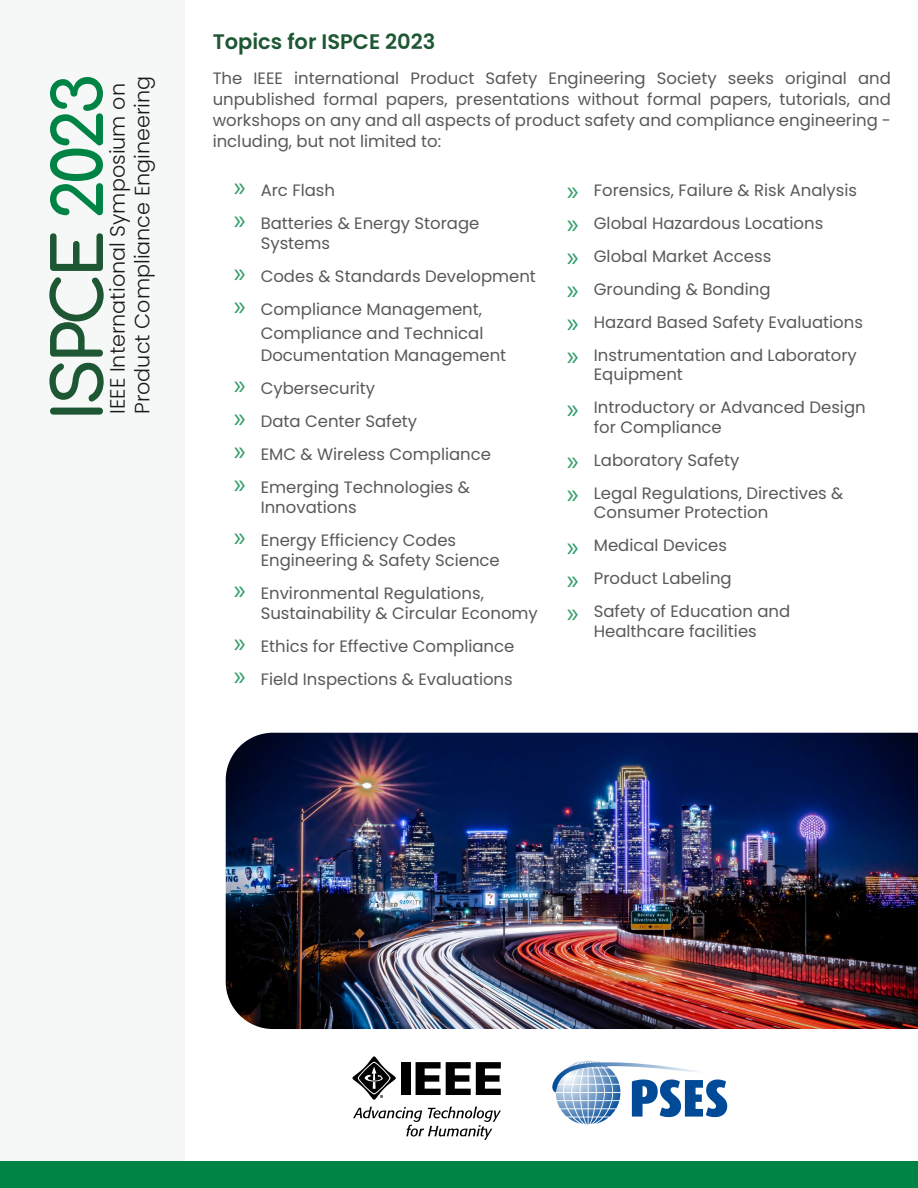
<style>
.page{position:relative;width:918px;height:1188px;background:#fff}
.page>*{position:absolute;margin:0;border:0;box-sizing:border-box;transform-origin:0 0}
.t1{font:700 67.8px "Comfortaa";letter-spacing:-.07em;color:#1e5733}
.t2{font:600 21px "Poppins";color:#1e5733}
.t3{font:300 20.7px/24.9px "Poppins";color:#1a1a1a}
.t4{font:16.5px/33px "Poppins";color:#58595b}
.s1{color:#008445}
.s2{font-family:"Myriad Pro";font-size:28.5px;color:#339d6a}
</style>
<div class="page">
<div style="left:0;top:0;width:185px;height:1188px;background:#f6f8f7"></div>
<img style="left:226px;top:733px;width:692px;height:296px">
<div style="left:0;top:1161px;width:918px;height:27px;background:#008445"></div>
<svg style="left:552px;top:1060px;width:175px;height:57px"></svg>
<svg style="left:353px;top:1106px;width:148px;height:34px"></svg>
<div style="left:402px;top:1062px;width:9px;height:33px;background:#000"></div>
<svg style="left:416px;top:1062px;width:85px;height:33px"></svg>
<svg style="left:352px;top:1056px;width:44px;height:44px"></svg>
<h1 class="t1" style="left:17px;top:421px;width:349px;rotate:-90deg">ISPCE <span class="s1">2023</span></h1>
<p class="t3" style="left:105px;top:414px;width:340px;rotate:-90deg">IEEE International Symposium on<br>Product Compliance Engineering</p>
<p class="t2" style="left:213px;top:30px;width:224px">Topics for ISPCE 2023</p>
<p class="t4" style="left:213px;top:68px;width:680px;line-height:21px;text-align:justify">The IEEE international Product Safety Engineering Society seeks original and unpublished formal papers, presentations without formal papers, tutorials, and workshops on any and all aspects of product safety and compliance engineering - including, but not limited to:</p>
<p class="t4" style="left:234px;top:174px;width:247px"><span class="s2">»</span> Arc Flash<br><span class="s2">»</span> Batteries &amp; Energy Storage</p>
<p class="t4" style="left:234px;top:226px;width:304px;text-indent:27px">Systems<br><span class="s2">»</span> Codes &amp; Standards Development <span class="s2">»</span> Compliance Management,</p>
<p class="t4" style="left:261px;top:322px;width:247px;line-height:21.8px">Compliance and Technical<br>Documentation Management</p>
<p class="t4" style="left:234px;top:372px;width:259px"><span class="s2">»</span> Cybersecurity<br><span class="s2">»</span> Data Center Safety<br><span class="s2">»</span> EMC &amp; Wireless Compliance <span class="s2">»</span> Emerging Technologies &amp;</p>
<p class="t4" style="left:234px;top:490px;width:224px;text-indent:27px">Innovations<br><span class="s2">»</span> Energy Efficiency Codes</p>
<p class="t4" style="left:234px;top:544px;width:268px;text-indent:27px">Engineering &amp; Safety Science <span class="s2">»</span> Environmental Regulations,</p>
<p class="t4" style="left:234px;top:597px;width:306px;text-indent:27px">Sustainability &amp; Circular Economy <span class="s2">»</span> Ethics for Effective Compliance<br><span class="s2">»</span> Field Inspections &amp; Evaluations</p>
<p class="t4" style="left:567px;top:174px;width:298px"><span class="s2">»</span> Forensics, Failure &amp; Risk Analysis <span class="s2">»</span> Global Hazardous Locations<br><span class="s2">»</span> Global Market Access<br><span class="s2">»</span> Grounding &amp; Bonding<br><span class="s2">»</span> Hazard Based Safety Evaluations <span class="s2">»</span> Instrumentation and Laboratory</p>
<p class="t4" style="left:567px;top:358px;width:300px;text-indent:27px">Equipment<br><span class="s2">»</span> Introductory or Advanced Design</p>
<p class="t4" style="left:567px;top:411px;width:278px;text-indent:27px">for Compliance<br><span class="s2">»</span> Laboratory Safety<br><span class="s2">»</span> Legal Regulations, Directives &amp;</p>
<p class="t4" style="left:567px;top:496px;width:225px;text-indent:27px">Consumer Protection<br><span class="s2">»</span> Medical Devices<br><span class="s2">»</span> Product Labeling<br><span class="s2">»</span> Safety of Education and</p>
<p class="t4" style="left:594px;top:615px;width:165px">Healthcare facilities</p>
</div>
